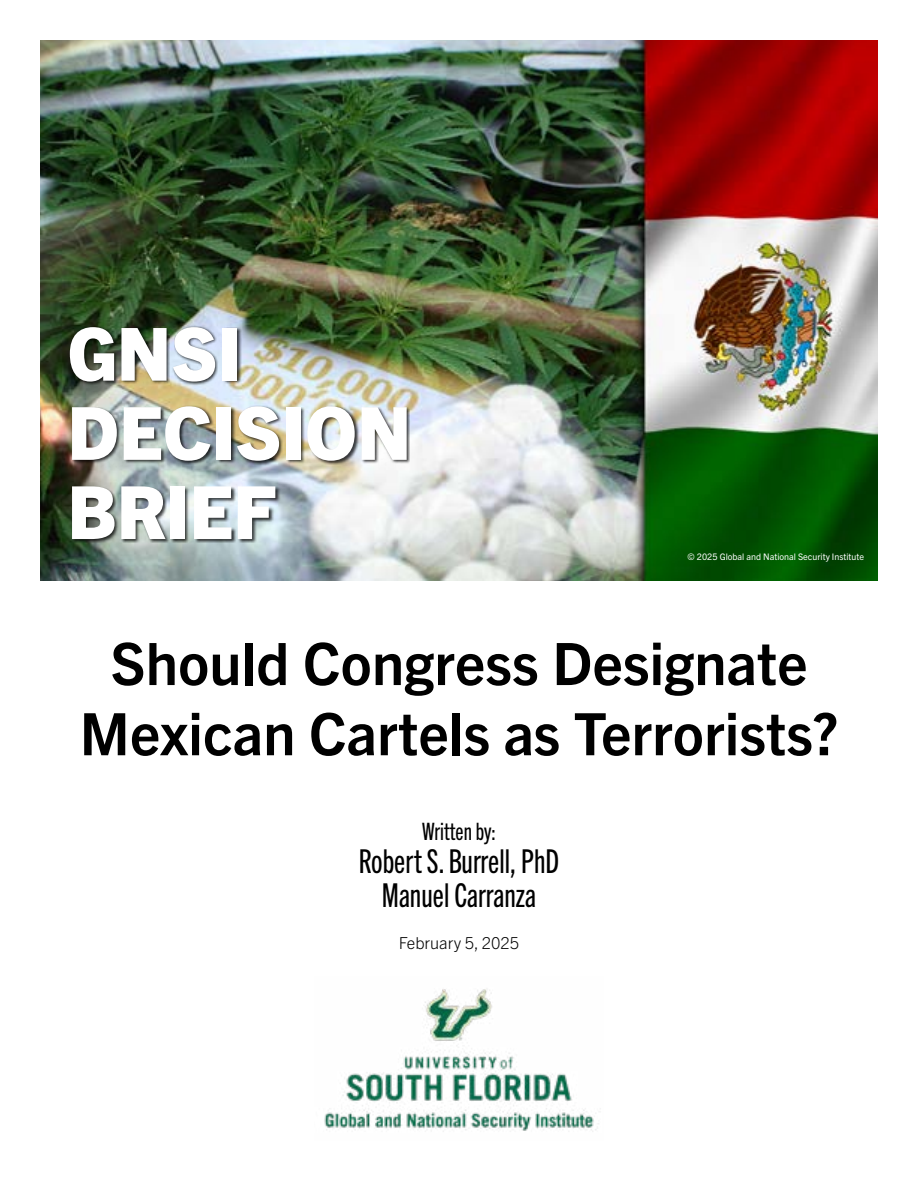
<style>
.page{position:relative;width:918px;height:1188px;background:#fff}
.page>*{position:absolute;margin:0;border:0;box-sizing:border-box;transform-origin:0 0}
.t1{font:800 73.35px/79.2px "Trade Gothic Next LT Pro";color:#fff}
.t2{font:700 58.5px/70.2px "Trade Gothic Next LT Pro";color:#000;text-align:center}
.t3{font:33px/34.5px "Trade Gothic Next LT Pro Cm";color:#000;text-align:center}
.t4{font:24px "Trade Gothic Next LT Pro Cm";color:#000}
.t5{font:300 16.5px "Trade Gothic Next LT Pro";color:#000}
.t6{font:9px "Trade Gothic Next LT Pro";color:#fff}
</style>
<div class="page">
<img style="left:40px;top:40px;width:838px;height:540px">
<img style="left:324px;top:989px;width:275px;height:143px">
<div style="left:69px;top:325px;width:341px;height:218px;background:#000;opacity:.75"></div>
<p class="t1" style="left:68px;top:309px;width:345px">GNSI<br>DECISION<br>BRIEF</p>
<p class="t6" style="left:688px;top:551px;width:178px">© 2025 Global and National Security Institute</p>
<p class="t2" style="left:80px;top:625px;width:760px">Should Congress Designate<br>Mexican Cartels as Terrorists?</p>
<p class="t4" style="left:422px;top:815px;width:76px">Written by:</p>
<p class="t3" style="left:359px;top:842px;width:202px">Robert S. Burrell, PhD<br>Manuel Carranza</p>
<p class="t5" style="left:399px;top:932px;width:122px">February 5, 2025</p>
</div>
